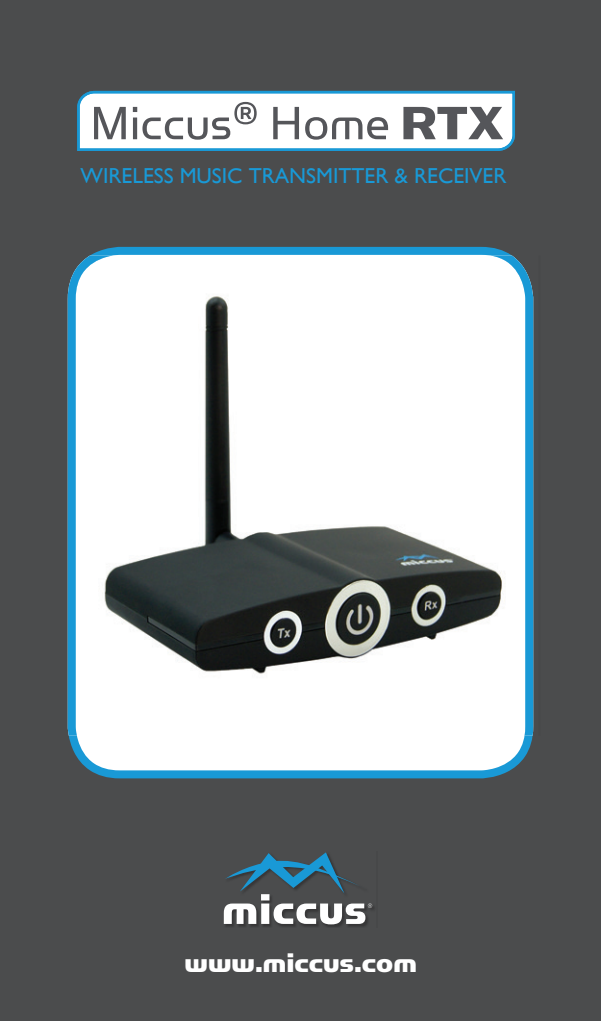
<style>
.page{position:relative;width:601px;height:1021px;background:#fff}
.page>*{position:absolute;margin:0;border:0;box-sizing:border-box;transform-origin:0 0}
.t1{font:52.4px "Simian Display Orangutan";color:#55565a}
.t2{font:29.6px "Simian Display Chimpanzee";color:#fff}
.t3{font:21.6px "Gill Sans";color:#1999d6}
.s1{font-family:"Simian Display Chimpanzee"}
</style>
<div class="page">
<div style="left:0;top:0;width:601px;height:1020px;background:#4b4c4d"></div>
<svg style="left:68px;top:247px;width:465px;height:531px;fill:#fff"></svg>
<img style="left:68px;top:255px;width:465px;height:480px">
<svg style="left:77px;top:90px;width:438px;height:61px"></svg>
<img style="left:223px;top:893px;width:151px;height:34px">
<svg style="left:224px;top:903px;width:32px;height:20px"></svg>
<div style="left:261px;top:903px;width:8px;height:20px;background:#fff"></div>
<div style="left:261px;top:894px;width:8px;height:6px;background:#fff"></div>
<svg style="left:274px;top:903px;width:98px;height:21px"></svg>
<svg style="left:225px;top:852px;width:132px;height:41px"></svg>
<h1 class="t1" style="left:90px;top:96px;width:415px">Miccus® Home <span class="s1">RTX</span></h1>
<p class="t3" style="left:81px;top:163px;width:427px">WIRELESS MUSIC TRANSMITTER &amp; RECEIVER</p>
<h2 class="t2" style="left:185px;top:946px;width:234px">www.miccus.com</h2>
</div>
